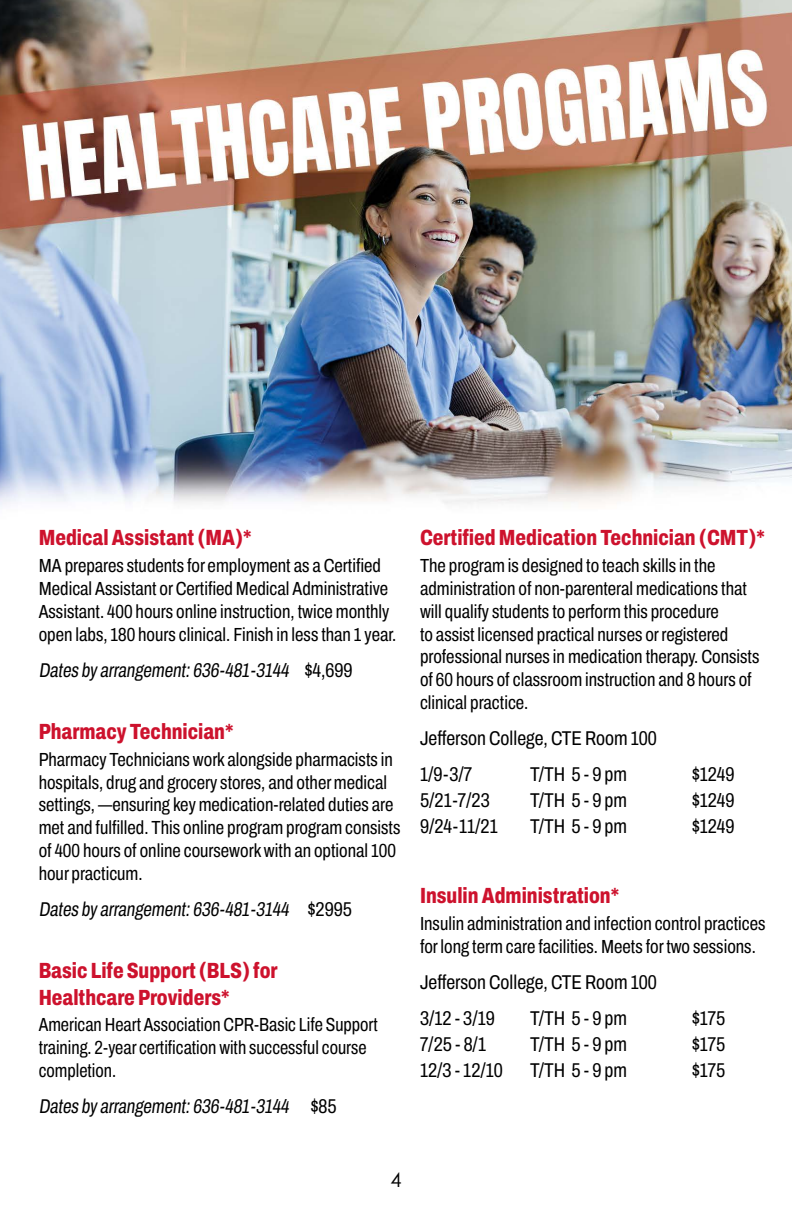
<style>
.page{position:relative;width:792px;height:1224px;background:#fff}
.page>*{position:absolute;margin:0;border:0;box-sizing:border-box;transform-origin:0 0}
.t1{font:800 22px/26.4px "Archivo Condensed";color:#cd122d}
.t2{font:20px/36px "Archivo Condensed";color:#000}
.t3{font:20px "Archivo Condensed";color:#000;scale:.95 1}
.t4{font:20px "Century Gothic";color:#000}
.t5{font:19px/22.8px "Archivo Condensed";color:#000}
</style>
<div class="page">
<img style="left:0;top:0;width:792px;height:507px">
<p class="t1" style="left:39px;top:525px;width:214px">Medical Assistant (MA)*</p>
<p class="t5" style="left:39px;top:554px;width:359px">MA prepares students for employment as a Certified Medical Assistant or Certified Medical Administrative Assistant. 400 hours online instruction, twice monthly open labs, 180 hours clinical. Finish in less than 1 year.</p>
<p class="t3" style="left:39px;top:655px;width:332px">Datesbyarrangement:636-481-3144 $ 4 , 6 9 9</p>
<p class="t1" style="left:39px;top:718px;width:196px">Pharmacy Technician*</p>
<p class="t5" style="left:39px;top:748px;width:363px">Pharmacy Technicians work alongside pharmacists in hospitals, drug and grocery stores, and other medical settings, —ensuring key medication-related duties are met and fulfilled. This online program program consists of 400 hours of online coursework with an optional 100 hour practicum.</p>
<p class="t3" style="left:39px;top:894px;width:331px">Datesbyarrangement:636-481-3144 $ 2 9 9 5</p>
<p class="t1" style="left:39px;top:957px;width:240px">Basic Life Support (BLS) for<br>Healthcare Providers*</p>
<p class="t5" style="left:39px;top:1013px;width:341px">American Heart Association CPR-Basic Life Support training. 2-year certification with successful course completion.</p>
<p class="t3" style="left:39px;top:1091px;width:315px">Datesbyarrangement:636-481-3144 $ 8 5</p>
<p class="t1" style="left:420px;top:525px;width:346px">Certified Medication Technician (CMT)*</p>
<p class="t5" style="left:420px;top:554px;width:341px">The program is designed to teach skills in the administration of non-parenteral medications that will qualify students to perform this procedure<br>to assist licensed practical nurses or registered professional nurses in medication therapy. Consists of 60 hours of classroom instruction and 8 hours of clinical practice.</p>
<p class="t2" style="left:420px;top:720px;width:238px">Jefferson College, CTE Room 100<br>1/9-3/7</p>
<p class="t2" style="left:530px;top:756px;width:99px">T/TH 5 - 9 pm</p>
<p class="t2" style="left:692px;top:756px;width:44px">$1249</p>
<p class="t2" style="left:420px;top:782px;width:71px">5/21-7/23</p>
<p class="t2" style="left:530px;top:782px;width:99px">T/TH 5 - 9 pm</p>
<p class="t2" style="left:692px;top:782px;width:44px">$1249</p>
<p class="t2" style="left:420px;top:808px;width:79px">9/24-11/21</p>
<p class="t2" style="left:530px;top:808px;width:99px">T/TH 5 - 9 pm</p>
<p class="t2" style="left:692px;top:808px;width:44px">$1249</p>
<p class="t1" style="left:420px;top:883px;width:201px">Insulin Administration*</p>
<p class="t5" style="left:420px;top:912px;width:347px">Insulin administration and infection control practices for long term care facilities. Meets for two sessions.</p>
<p class="t2" style="left:420px;top:964px;width:238px">Jefferson College, CTE Room 100<br>3/12 - 3/19</p>
<p class="t2" style="left:530px;top:1000px;width:99px">T/TH 5 - 9 pm</p>
<p class="t2" style="left:692px;top:1000px;width:35px">$175</p>
<p class="t2" style="left:420px;top:1026px;width:68px">7/25 - 8/1</p>
<p class="t2" style="left:530px;top:1026px;width:99px">T/TH 5 - 9 pm</p>
<p class="t2" style="left:692px;top:1026px;width:35px">$175</p>
<p class="t2" style="left:420px;top:1052px;width:84px">12/3 - 12/10</p>
<p class="t2" style="left:530px;top:1052px;width:99px">T/TH 5 - 9 pm</p>
<p class="t2" style="left:692px;top:1052px;width:35px">$175</p>
<p class="t4" style="left:390px;top:1168px;width:13px">4</p>
</div>
